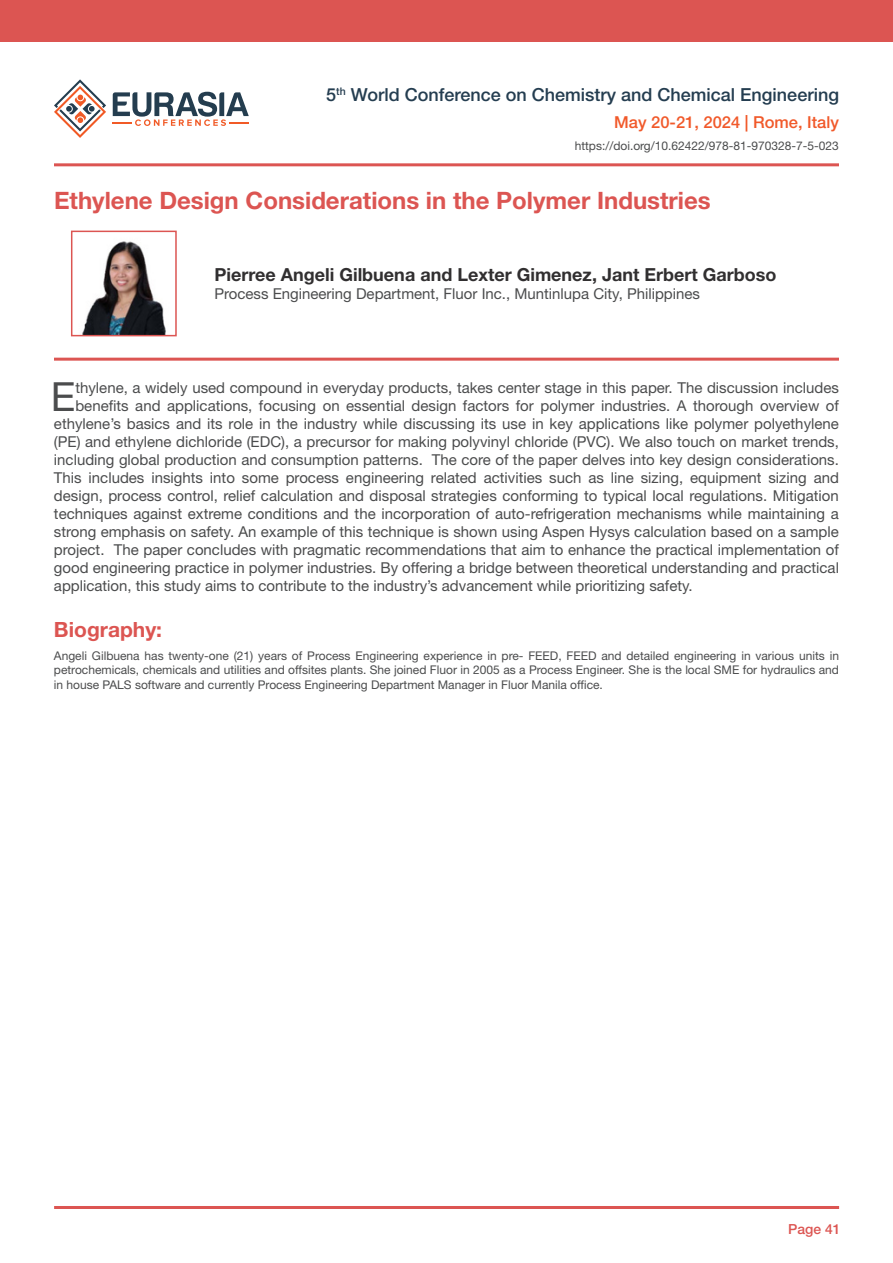
<style>
.page{position:relative;width:893px;height:1263px;background:#fff}
.page>*{position:absolute;margin:0;border:0;box-sizing:border-box;transform-origin:0 0}
.t1{font:40.2px "Helvetica Neue LT Std";color:#4b4c4d}
.t2{font:700 24px "Helvetica Neue LT Std";color:#dc5552}
.t3{font:700 21px "Helvetica Neue LT Std";color:#dc5552}
.t4{font:700 18px "Helvetica Neue LT Std";color:#312f30}
.t5{font:500 18px "Helvetica Neue LT Std";color:#243d50}
.t6{font:500 16.5px "Helvetica Neue LT Std";color:#f1592a}
.t7{font:15px "Helvetica Neue LT Std";color:#4b4c4d}
.t8{font:500 13.95px "Helvetica Neue LT Std";color:#dc5552}
.t9{font:12px/14.4px "Helvetica Neue LT Std";color:#4b4c4d;text-align:justify}
</style>
<div class="page">
<div style="left:0;top:0;width:893px;height:41px;background:#dc5552"></div>
<hr style="left:54px;top:1206px;width:785px;height:3px;background:#dc5552">
<hr style="left:54px;top:163px;width:785px;height:3px;background:#dc5552">
<svg style="left:113px;top:92px;width:136px;height:34px"></svg>
<svg style="left:54px;top:79px;width:52px;height:59px"></svg>
<img style="left:82px;top:241px;width:84px;height:92px">
<div style="left:71px;top:231px;width:106px;height:105px;border:2px solid #dc5552"></div>
<hr style="left:54px;top:358px;width:785px;height:3px;background:#dc5552">
<p class="t5" style="left:326px;top:84px;width:514px">5<sup>th</sup> World Conference on Chemistry and Chemical Engineering</p>
<p class="t9" style="left:575px;top:139px;width:266px">https://doi.org/10.62422/978-81-970328-7-5-023</p>
<p class="t6" style="left:614px;top:112px;width:226px">May 20-21, 2024 | Rome, Italy</p>
<p class="t2" style="left:54px;top:186px;width:658px">Ethylene Design Considerations in the Polymer Industries</p>
<p class="t4" style="left:214px;top:263px;width:563px">Pierree Angeli Gilbuena and Lexter Gimenez, Jant Erbert Garboso</p>
<p class="t7" style="left:214px;top:285px;width:487px">Process Engineering Department, Fluor Inc., Muntinlupa City, Philippines</p>
<p class="t1" style="left:51px;top:372px;width:26px">E</p>
<p class="t7" style="left:75px;top:378px;width:765px">thylene, a widely used compound in everyday products, takes center stage in this paper. The discussion includes</p>
<p class="t7" style="left:75px;top:396px;width:765px">benefits and applications, focusing on essential design factors for polymer industries. A thorough overview of</p>
<p class="t7" style="left:54px;top:414px;width:786px">ethylene’s basics and its role in the industry while discussing its use in key applications like polymer polyethylene</p>
<p class="t7" style="left:54px;top:432px;width:786px">(PE) and ethylene dichloride (EDC), a precursor for making polyvinyl chloride (PVC). We also touch on market trends,</p>
<p class="t7" style="left:54px;top:450px;width:786px">including global production and consumption patterns. The core of the paper delves into key design considerations.</p>
<p class="t7" style="left:54px;top:468px;width:786px">This includes insights into some process engineering related activities such as line sizing, equipment sizing and</p>
<p class="t7" style="left:54px;top:486px;width:786px">design, process control, relief calculation and disposal strategies conforming to typical local regulations. Mitigation</p>
<p class="t7" style="left:54px;top:504px;width:786px">techniques against extreme conditions and the incorporation of auto-refrigeration mechanisms while maintaining a</p>
<p class="t7" style="left:54px;top:522px;width:786px">strong emphasis on safety. An example of this technique is shown using Aspen Hysys calculation based on a sample</p>
<p class="t7" style="left:54px;top:540px;width:786px">project. The paper concludes with pragmatic recommendations that aim to enhance the practical implementation of</p>
<p class="t7" style="left:54px;top:558px;width:786px">good engineering practice in polymer industries. By offering a bridge between theoretical understanding and practical</p>
<p class="t7" style="left:54px;top:576px;width:640px">application, this study aims to contribute to the industry’s advancement while prioritizing safety.</p>
<p class="t3" style="left:54px;top:617px;width:110px">Biography:</p>
<p class="t9" style="left:54px;top:648px;width:786px">Angeli Gilbuena has twenty-one (21) years of Process Engineering experience in pre- FEED, FEED and detailed engineering in various units in petrochemicals, chemicals and utilities and offsites plants. She joined Fluor in 2005 as a Process Engineer. She is the local SME for hydraulics and in house PALS software and currently Process Engineering Department Manager in Fluor Manila office.</p>
<p class="t8" style="left:788px;top:1221px;width:54px">Page 41</p>
</div>
